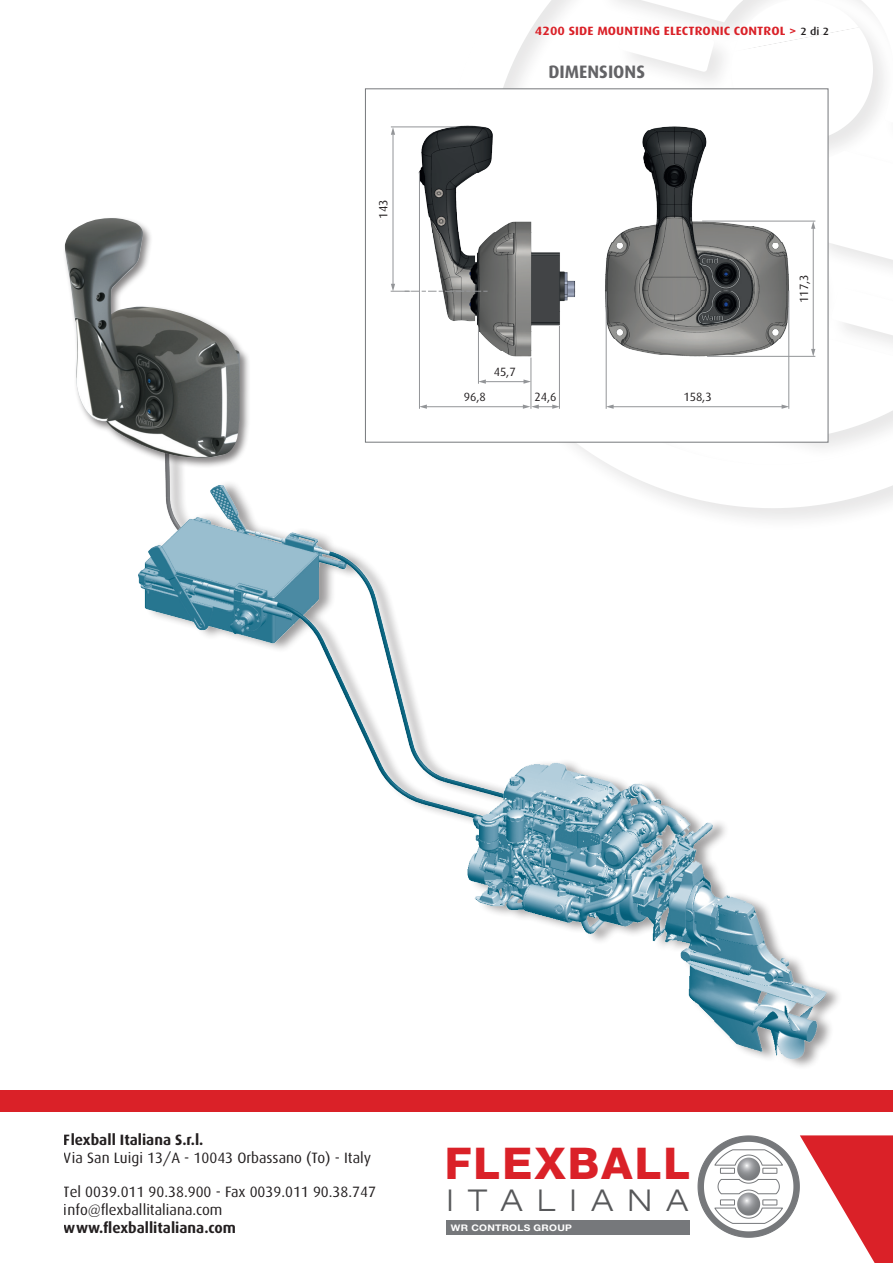
<style>
.page{position:relative;width:893px;height:1263px;background:#fff}
.page>*{position:absolute;margin:0;border:0;box-sizing:border-box;transform-origin:0 0}
.t1{font:800 43.8px "Helvetica Neue";letter-spacing:.05em;color:#da2128}
.t2{font:300 expanded 30.15px "Helvetica Neue";letter-spacing:.49em;color:#57585a}
.t3{font:700 18px "Dax";color:#636366}
.t4{font:15px/18px "Dax";color:#231f20}
.t5{font:700 15px "Dax";color:#231f20}
.t6{font:700 12px "Dax";letter-spacing:.01em;color:#da2128;scale:1.1 1}
.t7{font:12px "Dax";color:#231f20}
.t8{font:700 9.15px "Helvetica Neue";letter-spacing:.025em;color:#fff;scale:1.12 1}
.s1{font-weight:500;font-size:10.5px;color:#231f20}
</style>
<div class="page">
<div style="left:0;top:1091px;width:893px;height:21px;background:#da2128"></div>
<div style="left:446px;top:1220px;width:244px;height:15px;background:#76787b"></div>
<svg style="left:697px;top:1135px;width:196px;height:128px"></svg>
<svg style="left:503px;top:0;width:390px;height:508px"></svg>
<svg style="left:828px;top:270px;width:65px;height:167px"></svg>
<svg style="left:828px;top:143px;width:65px;height:127px"></svg>
<svg style="left:597px;top:0;width:296px;height:143px"></svg>
<div style="left:365px;top:88px;width:463px;height:355px;background:#fff;border:1px solid #76787b"></div>
<div style="left:139px;top:442px;width:704px;height:629px;background:#fff"></div>
<img style="left:165px;top:469px;width:69px;height:16px">
<img style="left:138px;top:485px;width:315px;height:332px">
<img style="left:453px;top:762px;width:383px;height:305px">
<div style="left:63px;top:216px;width:188px;height:253px;background:#231f20;opacity:.55"></div>
<img style="left:65px;top:218px;width:175px;height:240px">
<img style="left:605px;top:126px;width:185px;height:245px">
<img style="left:412px;top:125px;width:164px;height:246px">
<hr style="left:606px;top:291px;width:1px;height:118px;background:#939598">
<hr style="left:788px;top:291px;width:1px;height:118px;background:#939598">
<hr style="left:611px;top:406px;width:172px;height:1px;background:#939598">
<svg style="left:782px;top:404px;width:7px;height:5px"></svg>
<svg style="left:606px;top:404px;width:8px;height:5px"></svg>
<svg style="left:672px;top:218px;width:143px;height:142px"></svg>
<hr style="left:702px;top:221px;width:113px;height:1px;background:#939598">
<hr style="left:707px;top:356px;width:108px;height:1px;background:#939598">
<hr style="left:559px;top:326px;width:1px;height:83px;background:#939598">
<hr style="left:531px;top:358px;width:1px;height:51px;background:#939598">
<hr style="left:426px;top:406px;width:99px;height:1px;background:#939598">
<svg style="left:420px;top:404px;width:7px;height:5px"></svg>
<svg style="left:523px;top:404px;width:37px;height:5px"></svg>
<hr style="left:419px;top:172px;width:1px;height:237px;background:#939598">
<hr style="left:486px;top:381px;width:39px;height:1px;background:#939598">
<svg style="left:523px;top:379px;width:8px;height:5px"></svg>
<svg style="left:479px;top:379px;width:7px;height:5px"></svg>
<hr style="left:478px;top:327px;width:1px;height:57px;background:#939598">
<hr style="left:391px;top:127px;width:64px;height:1px;background:#939598">
<hr style="left:393px;top:135px;width:1px;height:150px;background:#939598">
<svg style="left:391px;top:127px;width:4px;height:8px"></svg>
<svg style="left:391px;top:284px;width:97px;height:8px"></svg>
<p class="t7" style="left:377px;top:219px;width:21px;rotate:-90deg">143</p>
<p class="t6" style="left:535px;top:24px;width:269px">4200 SIDE MOUNTING ELECTRONIC CONTROL &gt; <span class="s1">2 di 2</span></p>
<p class="t3" style="left:548px;top:61px;width:98px">DIMENSIONS</p>
<p class="t7" style="left:494px;top:365px;width:24px">45,7</p>
<p class="t7" style="left:464px;top:390px;width:24px">96,8</p>
<p class="t7" style="left:534px;top:390px;width:24px">24,6</p>
<p class="t7" style="left:683px;top:390px;width:30px">158,3</p>
<p class="t7" style="left:797px;top:303px;width:30px;rotate:-90deg">117,3</p>
<p class="t5" style="left:64px;top:1131px;width:141px">Flexball Italiana S.r.l.</p>
<p class="t4" style="left:64px;top:1149px;width:309px">Via San Luigi 13/A - 10043 Orbassano (To) - Italy</p>
<p class="t4" style="left:64px;top:1183px;width:313px">Tel 0039.011 90.38.900 - Fax 0039.011 90.38.747 info@flexballitaliana.com</p>
<p class="t5" style="left:64px;top:1219px;width:174px">www.flexballitaliana.com</p>
<h1 class="t1" style="left:445px;top:1137px;width:247px">FLEXBALL</h1>
<h2 class="t2" style="left:447px;top:1182px;width:243px">ITALIANA</h2>
<p class="t8" style="left:451px;top:1222px;width:110px">WR CONTROLS GROUP</p>
</div>
